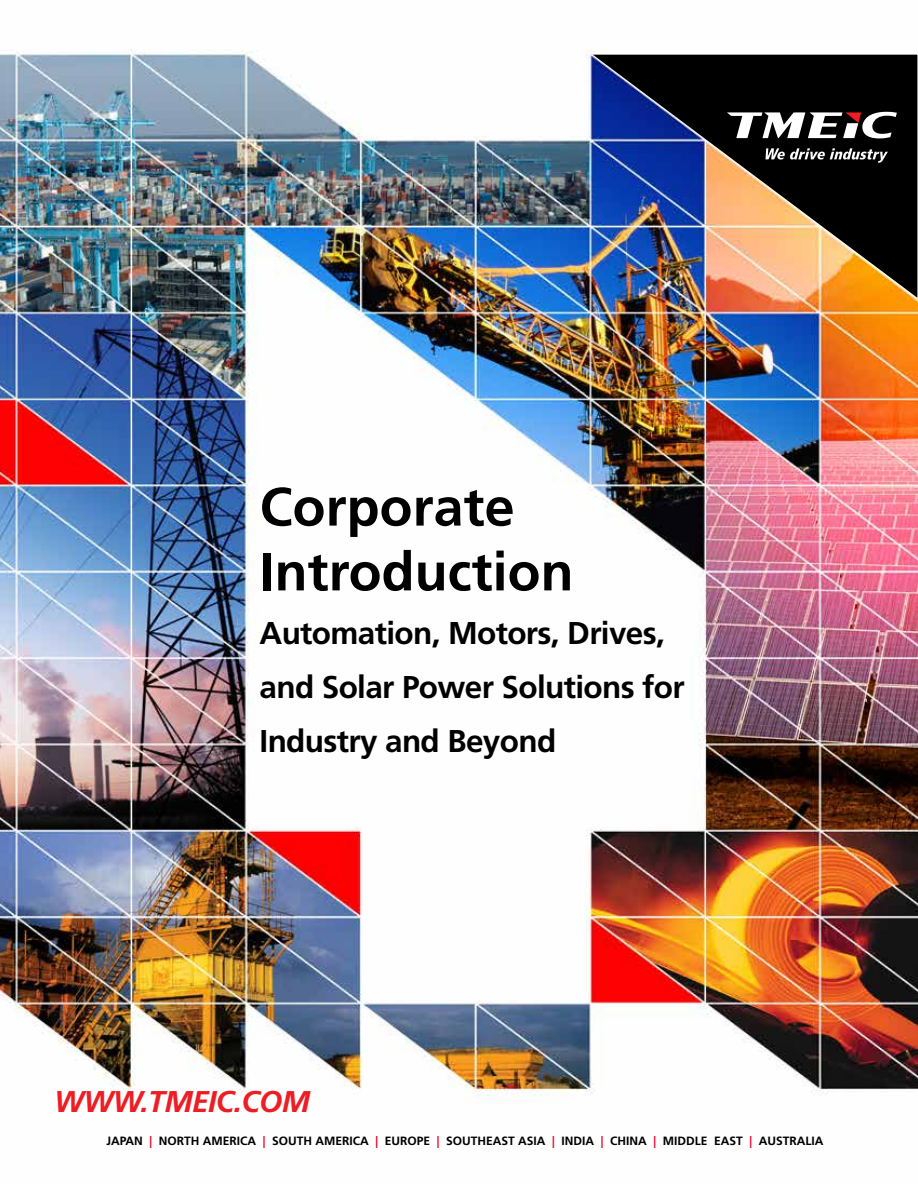
<style>
.page{position:relative;width:918px;height:1188px;background:#fff}
.page>*{position:absolute;margin:0;border:0;box-sizing:border-box;transform-origin:0 0}
.t1{font:700 54px/64.8px "Frutiger LT Pro";color:#000}
.t2{font:700 31.5px/54px "Frutiger LT Pro";letter-spacing:-.02em;color:#000}
.t3{font:italic 700 30px "Frutiger LT Pro";letter-spacing:-.02em;color:#ed1d24}
.t4{font:700 12px "Frutiger LT Pro";color:#000}
.s1{color:#ea0029}
</style>
<div class="page">
<img style="left:0;top:50px;width:918px;height:1054px">
<img style="left:593px;top:55px;width:324px;height:243px">
<svg style="left:766px;top:148px;width:122px;height:15px"></svg>
<svg style="left:727px;top:112px;width:170px;height:26px"></svg>
<h1 class="t1" style="left:260px;top:475px;width:316px">Corporate<br>Introduction</h1>
<h2 class="t2" style="left:260px;top:607px;width:427px">Automation, Motors, Drives, and Solar Power Solutions for<br>Industry and Beyond</h2>
<h3 class="t3" style="left:54px;top:1084px;width:258px">WWW.TMEIC.COM</h3>
<p class="t4" style="left:107px;top:1134px;width:719px">JAPAN <span class="s1">|</span> NORTH AMERICA <span class="s1">|</span> SOUTH AMERICA <span class="s1">|</span> EUROPE <span class="s1">|</span> SOUTHEAST ASIA <span class="s1">|</span> INDIA <span class="s1">|</span> CHINA <span class="s1">|</span> MIDDLE EAST <span class="s1">|</span> AUSTRALIA</p>
</div>
